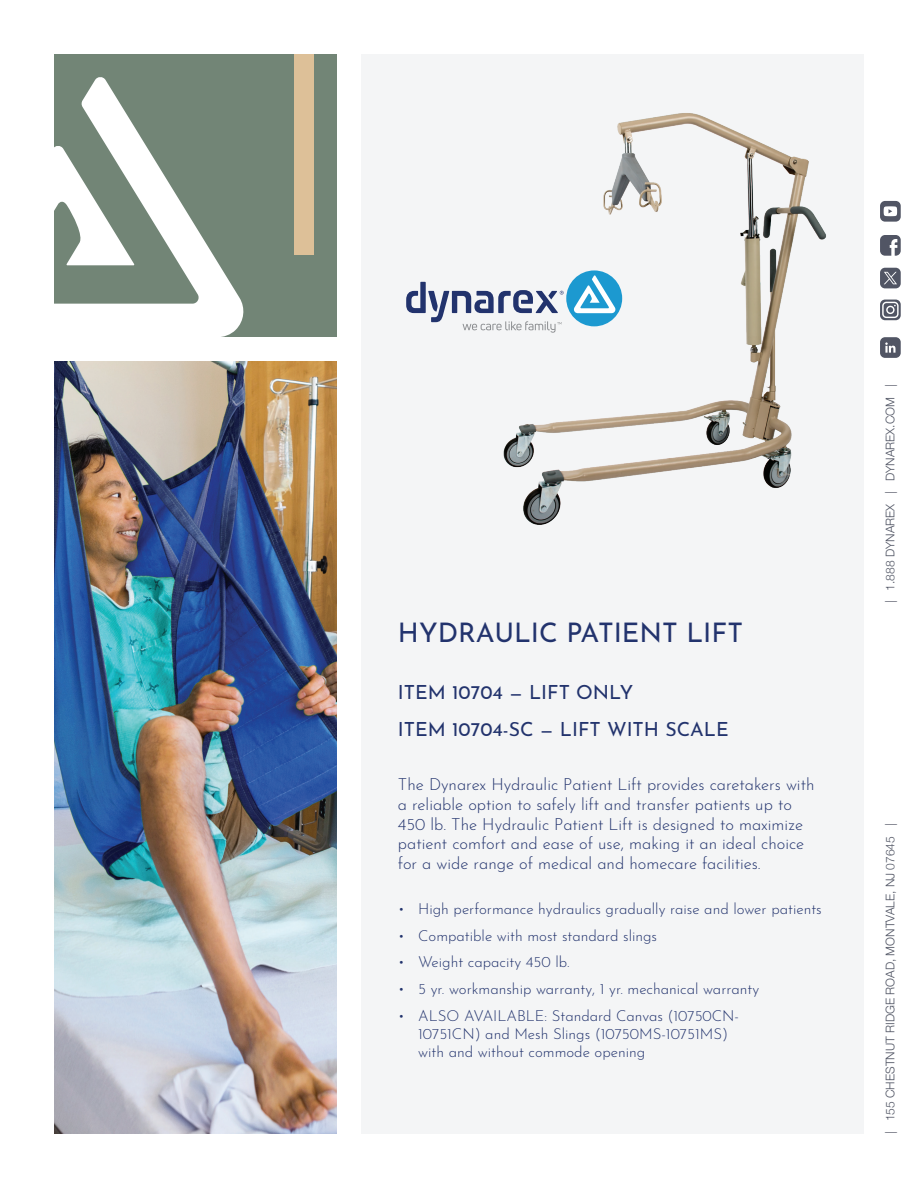
<style>
.page{position:relative;width:918px;height:1188px;background:#fff}
.page>*{position:absolute;margin:0;border:0;box-sizing:border-box;transform-origin:0 0}
.t1{font:27px "Josefin Sans";color:#22336d}
.t2{font:19.5px/36.9px "Josefin Sans";color:#22336d}
.t3{font:300 16.5px/19.8px "Josefin Sans";color:#22336d}
.t4{font:300 15px/18px "Josefin Sans";color:#22336d}
.t5{font:300 12px "Helvetica Neue";color:#515564}
</style>
<div class="page">
<div style="left:54px;top:54px;width:283px;height:283px;background:#728576"></div>
<svg style="left:54px;top:77px;width:190px;height:260px"></svg>
<div style="left:361px;top:54px;width:503px;height:1080px;background:#f4f5f6"></div>
<div style="left:294px;top:54px;width:20px;height:201px;background:#ddc098"></div>
<svg style="left:880px;top:235px;width:21px;height:21px"></svg>
<svg style="left:880px;top:300px;width:21px;height:20px"></svg>
<svg style="left:880px;top:268px;width:21px;height:20px"></svg>
<svg style="left:880px;top:201px;width:21px;height:21px"></svg>
<svg style="left:880px;top:337px;width:21px;height:21px"></svg>
<img style="left:54px;top:361px;width:283px;height:773px">
<svg style="left:406px;top:282px;width:81px;height:49px"></svg>
<img style="left:487px;top:113px;width:339px;height:412px">
<h1 class="t1" style="left:398px;top:610px;width:347px">HYDRAULIC PATIENT LIFT</h1>
<h2 class="t2" style="left:398px;top:672px;width:332px">ITEM 10704 — LIFT ONLY<br>ITEM 10704-SC — LIFT WITH SCALE</h2>
<p class="t3" style="left:398px;top:773px;width:418px">The Dynarex Hydraulic Patient Lift provides caretakers with a reliable option to safely lift and transfer patients up to 450 lb. The Hydraulic Patient Lift is designed to maximize patient comfort and ease of use, making it an ideal choice for a wide range of medical and homecare facilities.</p>
<p class="t4" style="left:398px;top:898px;width:425px">• High performance hydraulics gradually raise and lower patients</p>
<p class="t4" style="left:398px;top:925px;width:261px">• Compatible with most standard slings</p>
<p class="t4" style="left:398px;top:952px;width:173px">• Weight capacity 450 lb.</p>
<p class="t4" style="left:398px;top:978px;width:363px">• 5 yr. workmanship warranty, 1 yr. mechanical warranty</p>
<p class="t4" style="left:418px;top:1005px;width:322px;text-indent:-20px">• ALSO AVAILABLE: Standard Canvas (10750CN-<br>10751CN) and Mesh Slings (10750MS-10751MS) with and without commode opening</p>
<p class="t5" style="left:881px;top:603px;width:221px;rotate:-90deg">| 1.888 DYNAREX | DYNAREX.COM |</p>
<p class="t5" style="left:881px;top:1134px;width:312px;rotate:-90deg">| 155 CHESTNUT RIDGE ROAD, MONTVALE, NJ 07645 |</p>
</div>
